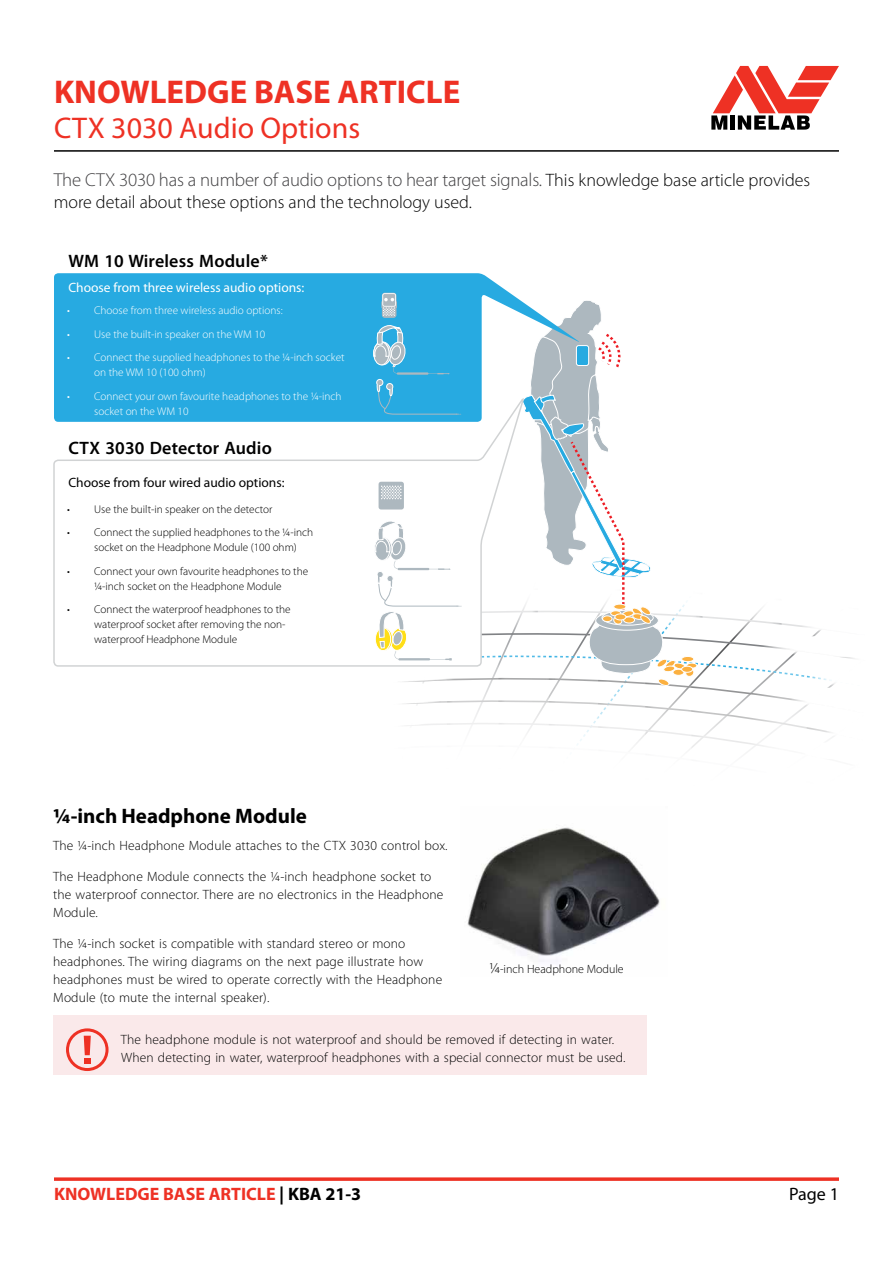
<style>
.page{position:relative;width:893px;height:1263px;background:#fff}
.page>*{position:absolute;margin:0;border:0;box-sizing:border-box;transform-origin:0 0}
.t1{font:700 33px "Myriad Pro";color:#ee3124}
.t2{font:30px "Myriad Pro";color:#ee3124}
.t3{font:700 21px "Myriad Pro";color:#000}
.t4{font:300 18.75px "Myriad Pro";letter-spacing:-.01em;color:#414042}
.t5{font:300 18px "Myriad Pro";color:#000}
.t6{font:600 18px "Myriad Pro";letter-spacing:.01em;color:#000}
.t7{font:700 18px "Myriad Pro";color:#ee3124}
.t8{font:18px "Myriad Pro";color:#000}
.t9{font:300 13.5px/18px "Myriad Pro";letter-spacing:.01em;color:#000}
.t10{font:13.5px "Myriad Pro";color:#fff}
.t11{font:13.5px "Myriad Pro";color:#000}
.t12{font:300 12px "Myriad Pro";color:#000}
.t13{font:300 11.25px/15px "Myriad Pro";color:#000}
.t14{font:300 11.25px/15px "Myriad Pro";color:#fff}
.s1{font-size:18px;color:#000}
.s2{font-size:15px}
.s3{color:#000}
</style>
<div class="page">
<hr style="left:54px;top:150px;width:785px;height:2px;background:#000">
<hr style="left:54px;top:1178px;width:785px;height:3px;background:#ee3124">
<div style="left:48px;top:1179px;width:319px;height:32px;background:#fff"></div>
<img style="left:467px;top:827px;width:193px;height:135px">
<div style="left:54px;top:273px;width:456px;height:124px;background:#27aae1"></div>
<svg style="left:53px;top:397px;width:308px;height:270px"></svg>
<svg style="left:361px;top:293px;width:494px;height:460px"></svg>
<svg style="left:711px;top:66px;width:128px;height:64px"></svg>
<div style="left:53px;top:1016px;width:593px;height:59px;background:#fae9ea"></div>
<svg style="left:66px;top:1028px;width:43px;height:43px"></svg>
<h1 class="t1" style="left:54px;top:71px;width:408px">KNOWLEDGE BASE ARTICLE</h1>
<h2 class="t2" style="left:54px;top:110px;width:308px">CTX 3030 Audio Options</h2>
<h3 class="t4" style="left:54px;top:170px;width:758px">The CTX 3030 has a number of audio options to hear target signals. <span class="s1">This knowledge base article provides</span></h3>
<h3 class="t5" style="left:54px;top:192px;width:419px">more detail about these options and the technology used.</h3>
<h3 class="t6" style="left:68px;top:249px;width:201px">WM 10 Wireless Module*</h3>
<p class="t14" style="left:67px;top:303px;width:217px">• Choose from three wireless audio options:</p>
<p class="t14" style="left:67px;top:327px;width:200px">• Use the built-in speaker on the WM 10</p>
<p class="t14" style="left:94px;top:350px;width:252px;text-indent:-27px">• Connect the supplied headphones to the ¼-inch socket on the WM 10 (100 ohm)</p>
<p class="t14" style="left:94px;top:389px;width:249px;text-indent:-27px">• Connect your own favourite headphones to the ¼-inch socket on the WM 10</p>
<p class="t10" style="left:68px;top:279px;width:237px">Choose from three wireless audio options:</p>
<h3 class="t6" style="left:68px;top:437px;width:205px">CTX 3030 Detector Audio</h3>
<p class="t11" style="left:68px;top:474px;width:218px">Choose from four wired audio options:</p>
<p class="t13" style="left:67px;top:502px;width:207px">• Use the built-in speaker on the detector</p>
<p class="t13" style="left:94px;top:525px;width:220px;text-indent:-27px">• Connect the supplied headphones to the ¼-inch socket on the Headphone Module (100 ohm)</p>
<p class="t13" style="left:67px;top:564px;width:243px;text-align:center">• Connect your own favourite headphones to the ¼-inch socket on the Headphone Module</p>
<p class="t13" style="left:94px;top:602px;width:198px;text-indent:-27px">• Connect the waterproof headphones to the waterproof socket after removing the non&shy;waterproof Headphone Module</p>
<h3 class="t3" style="left:53px;top:802px;width:255px">1/4-inch Headphone Module</h3>
<p class="t9" style="left:53px;top:837px;width:396px">The 1/4-inch Headphone Module attaches to the CTX 3030 control box.</p>
<p class="t9" style="left:53px;top:867px;width:392px">The Headphone Module connects the 1/4-inch headphone socket to the waterproof connector. There are no electronics in the Headphone<br>Module.</p>
<p class="t9" style="left:53px;top:934px;width:390px">The 1/4-inch socket is compatible with standard stereo or mono headphones. The wiring diagrams on the next page illustrate how headphones must be wired to operate correctly with the Headphone Module (to mute the internal speaker).</p>
<p class="t12" style="left:489px;top:962px;width:136px"><span class="s2">1/4</span>-inch Headphone Module</p>
<p class="t9" style="left:121px;top:1031px;width:506px">The headphone module is not waterproof and should be removed if detecting in water.<br>When detecting in water, waterproof headphones with a special connector must be used.</p>
<h3 class="t7" style="left:54px;top:1182px;width:309px">KNOWLEDGE BASE ARTICLE <span class="s3">| KBA 21-3</span></h3>
<h3 class="t8" style="left:789px;top:1182px;width:51px">Page 1</h3>
</div>
